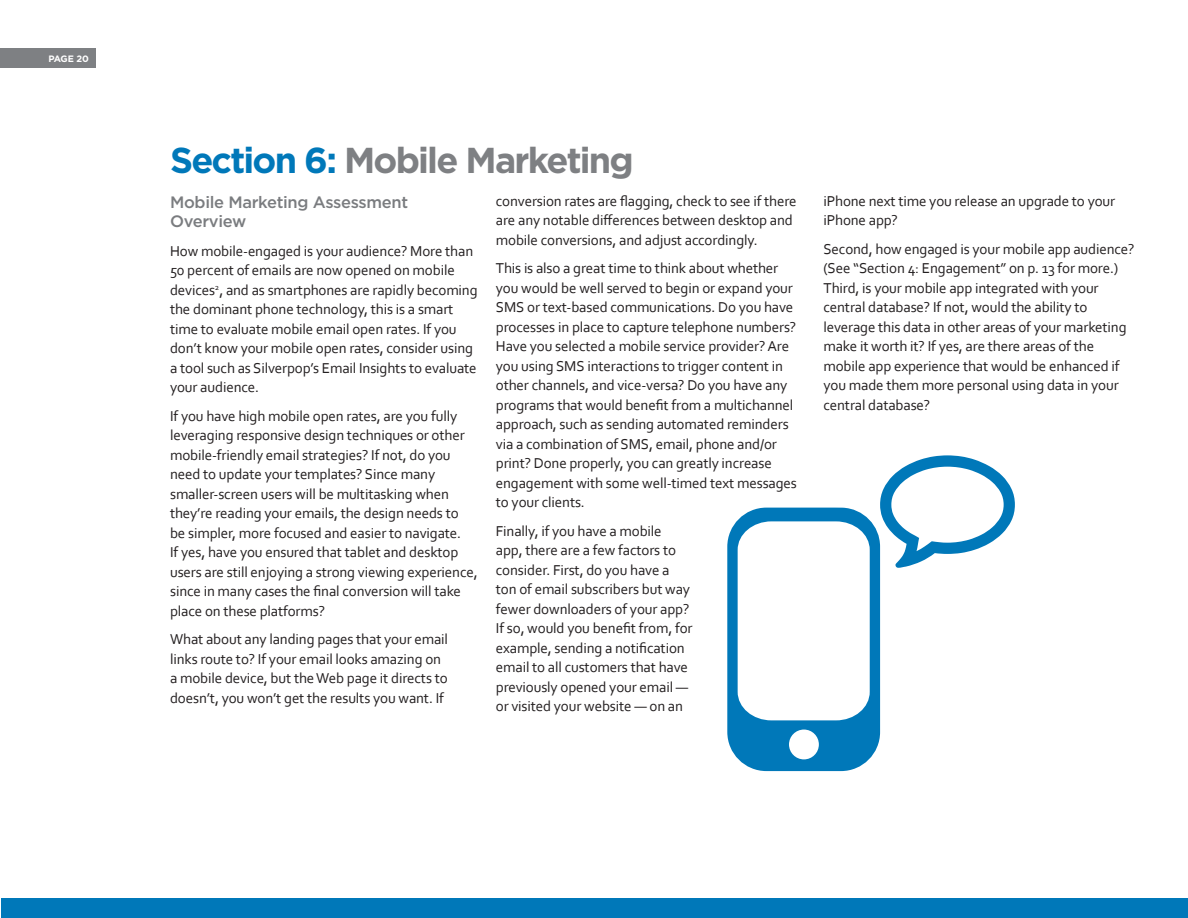
<style>
.page{position:relative;width:1188px;height:918px;background:#fff}
.page>*{position:absolute;margin:0;border:0;box-sizing:border-box;transform-origin:0 0}
.t1{font:700 36px "Gotham";letter-spacing:-.05em;color:#7e8083}
.t2{font:500 16.5px/19.5px "Gotham";letter-spacing:-.02em;color:#7a7c7f}
.t3{font:15px/19.5px "Corbel";letter-spacing:-.01em;color:#231f20}
.t4{font:700 9.3px "Gotham";letter-spacing:-.035em;color:#fff}
.s1{color:#0078b9}
</style>
<div class="page">
<div style="left:0;top:49px;width:95px;height:19px;background:#7e8083"></div>
<div style="left:2px;top:898px;width:1186px;height:20px;background:#0078b9"></div>
<svg style="left:727px;top:455px;width:288px;height:316px"></svg>
<p class="t4" style="left:48px;top:53px;width:42px">PAGE 20</p>
<h1 class="t1" style="left:170px;top:138px;width:465px"><span class="s1">Section 6:</span> Mobile Marketing</h1>
<p class="t2" style="left:170px;top:192px;width:240px">Mobile Marketing Assessment<br>Overview</p>
<p class="t3" style="left:170px;top:241px;width:309px">How mobile-engaged is your audience? More than 50 percent of emails are now opened on mobile devices<sup>2</sup>, and as smartphones are rapidly becoming the dominant phone technology, this is a smart time to evaluate mobile email open rates. If you don’t know your mobile open rates, consider using a tool such as Silverpop’s Email Insights to evaluate your audience.</p>
<p class="t3" style="left:170px;top:406px;width:309px">If you have high mobile open rates, are you fully leveraging responsive design techniques or other mobile-friendly email strategies? If not, do you need to update your templates? Since many smaller-screen users will be multitasking when they’re reading your emails, the design needs to be simpler, more focused and easier to navigate.<br>If yes, have you ensured that tablet and desktop users are still enjoying a strong viewing experience, since in many cases the final conversion will take place on these platforms?</p>
<p class="t3" style="left:170px;top:629px;width:279px">What about any landing pages that your email links route to? If your email looks amazing on a mobile device, but the Web page it directs to doesn’t, you won’t get the results you want. If</p>
<p class="t3" style="left:496px;top:190px;width:302px">conversion rates are flagging, check to see if there are any notable differences between desktop and mobile conversions, and adjust accordingly.</p>
<p class="t3" style="left:496px;top:258px;width:303px">This is also a great time to think about whether you would be well served to begin or expand your SMS or text-based communications. Do you have processes in place to capture telephone numbers?<br>Have you selected a mobile service provider? Are you using SMS interactions to trigger content in other channels, and vice-versa? Do you have any programs that would benefit from a multichannel approach, such as sending automated reminders via a combination of SMS, email, phone and/or print? Done properly, you can greatly increase engagement with some well-timed text messages to your clients.</p>
<p class="t3" style="left:496px;top:520px;width:198px">Finally, if you have a mobile<br>app, there are a few factors to consider. First, do you have a ton of email subscribers but way fewer downloaders of your app?<br>If so, would you benefit from, for example, sending a notification email to all customers that have previously opened your email — or visited your website — on an</p>
<p class="t3" style="left:824px;top:190px;width:293px">iPhone next time you release an upgrade to your iPhone app?</p>
<p class="t3" style="left:824px;top:238px;width:313px">Second, how engaged is your mobile app audience? (See “Section 4: Engagement” on p. 13 for more.)<br>Third, is your mobile app integrated with your central database? If not, would the ability to leverage this data in other areas of your marketing make it worth it? If yes, are there areas of the mobile app experience that would be enhanced if you made them more personal using data in your central database?</p>
</div>
